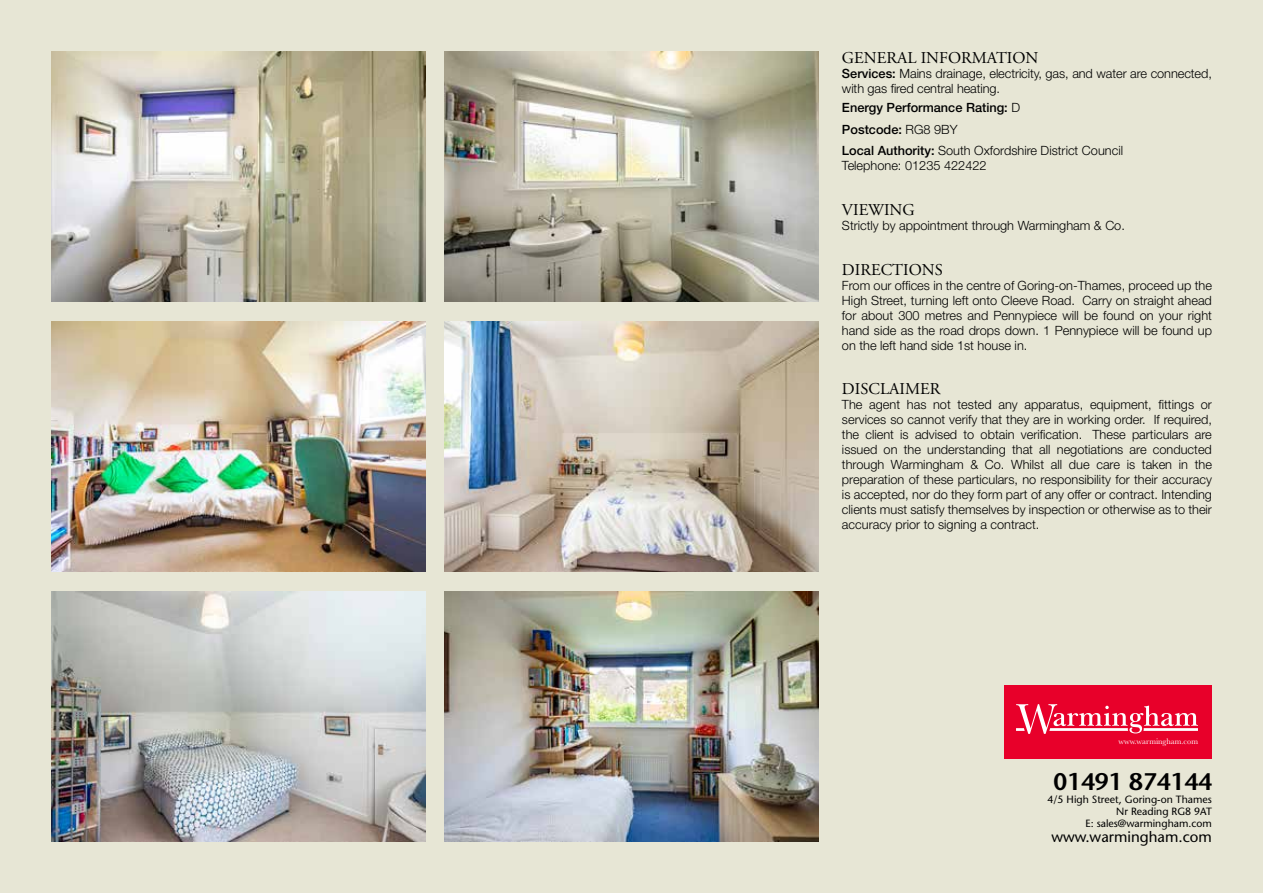
<style>
.page{position:relative;width:1263px;height:893px;background:#e7e6d5}
.page>*{position:absolute;margin:0;border:0;box-sizing:border-box;transform-origin:0 0}
.t1{font:600 24px "Stone Sans";color:#000}
.t2{font:16.5px "Adobe Garamond Pro";color:#000}
.t3{font:15px "Stone Sans";color:#000}
.t4{font:300 12.75px/15px "Helvetica Neue LT Std";color:#000;text-align:justify}
.t5{font:500 12.75px/21.5px "Helvetica Neue LT Std";color:#000}
.t6{font:10.5px/12px "Stone Sans";color:#000;text-align:right}
.t7{font:8.4px "Baskerville";color:#fff}
.s1{font-weight:500}
.s2{font-weight:300}
</style>
<div class="page">
<img style="left:51px;top:51px;width:374px;height:251px">
<div style="left:1005px;top:685px;width:207px;height:74px;background:#e8002a"></div>
<svg style="left:1016px;top:704px;width:182px;height:30px"></svg>
<img style="left:51px;top:591px;width:374px;height:251px">
<img style="left:444px;top:51px;width:375px;height:251px">
<img style="left:51px;top:321px;width:374px;height:251px">
<img style="left:444px;top:591px;width:375px;height:251px">
<img style="left:444px;top:321px;width:375px;height:251px">
<p class="t2" style="left:842px;top:48px;width:198px">GENERAL INFORMATION</p>
<p class="t4" style="left:842px;top:66px;width:371px"><span class="s1">Services:</span> Mains drainage, electricity, gas, and water are connected, with gas fired central heating.</p>
<p class="t5" style="left:842px;top:97px;width:283px">Energy Performance Rating: <span class="s2">D<br></span>Postcode: <span class="s2">RG8 9BY<br></span>Local Authority: <span class="s2">South Oxfordshire District Council</span></p>
<p class="t4" style="left:842px;top:158px;width:146px">Telephone: 01235 422422</p>
<p class="t2" style="left:842px;top:200px;width:74px">VIEWING</p>
<p class="t4" style="left:842px;top:217px;width:284px">Strictly by appointment through Warmingham &amp; Co.</p>
<p class="t2" style="left:842px;top:259px;width:102px">DIRECTIONS</p>
<p class="t4" style="left:842px;top:277px;width:371px">From our offices in the centre of Goring-on-Thames, proceed up the High Street, turning left onto Cleeve Road. Carry on straight ahead for about 300 metres and Pennypiece will be found on your right hand side as the road drops down. 1 Pennypiece will be found up on the left hand side 1st house in.</p>
<p class="t2" style="left:842px;top:379px;width:100px">DISCLAIMER</p>
<p class="t4" style="left:842px;top:397px;width:371px">The agent has not tested any apparatus, equipment, fittings or services so cannot verify that they are in working order. If required, the client is advised to obtain verification. These particulars are issued on the understanding that all negotiations are conducted through Warmingham &amp; Co. Whilst all due care is taken in the preparation of these particulars, no responsibility for their accuracy is accepted, nor do they form part of any offer or contract. Intending clients must satisfy themselves by inspection or otherwise as to their accuracy prior to signing a contract.</p>
<p class="t7" style="left:1118px;top:736px;width:81px">www.warmingham.com</p>
<h1 class="t1" style="left:1053px;top:767px;width:160px">01491 874144</h1>
<p class="t6" style="left:1047px;top:793px;width:166px">4/5 High Street, Goring-on Thames<br>Nr Reading RG8 9AT<br>E: sales@warmingham.com</p>
<p class="t3" style="left:1051px;top:828px;width:162px">www.warmingham.com</p>
</div>
